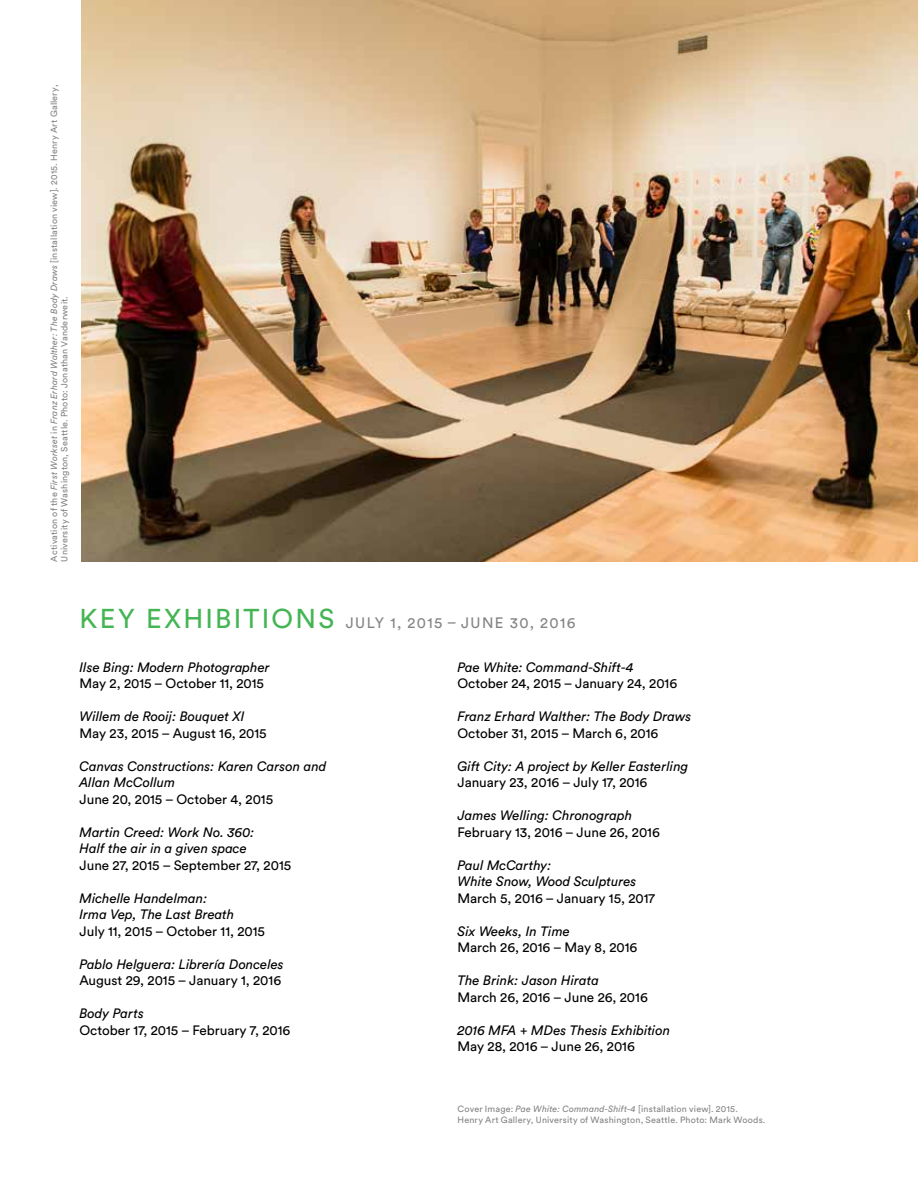
<style>
.page{position:relative;width:918px;height:1188px;background:#fff}
.page>*{position:absolute;margin:0;border:0;box-sizing:border-box;transform-origin:0 0}
.t1{font:15px "Circular Std";letter-spacing:.095em;color:#848484}
.t2{font:italic 13.5px/16.5px "Circular Std";color:#000}
.t3{font:13.5px "Circular Std";color:#000}
.t4{font:9px/10.5px "Circular Std";letter-spacing:.02em;color:#848484}
.s1{font-style:italic}
.s2{font-size:27px;color:#44b553}
</style>
<div class="page">
<img style="left:81px;top:0;width:837px;height:562px">
<p class="t4" style="left:49px;top:562px;width:478px;rotate:-90deg">Activation of the <span class="s1">First Workset</span> in <span class="s1">Franz Erhard Walther: The Body Draws</span> [installation view]. 2015. Henry Art Gallery,<br>University of Washington, Seattle. Photo: Jonathan Vanderweit.</p>
<p class="t1" style="left:80px;top:613px;width:497px"><span class="s2">KEY EXHIBITIONS</span> JULY 1, 2015 – JUNE 30, 2016</p>
<p class="t2" style="left:80px;top:659px;width:192px">Ilse Bing: Modern Photographer</p>
<p class="t3" style="left:80px;top:675px;width:186px">May 2, 2015 – October 11, 2015</p>
<p class="t2" style="left:80px;top:708px;width:167px">Willem de Rooij: Bouquet XI</p>
<p class="t3" style="left:80px;top:725px;width:189px">May 23, 2015 – August 16, 2015</p>
<p class="t2" style="left:80px;top:758px;width:249px">Canvas Constructions: Karen Carson and<br>Allan McCollum</p>
<p class="t3" style="left:80px;top:791px;width:195px">June 20, 2015 – October 4, 2015</p>
<p class="t2" style="left:80px;top:824px;width:177px">Martin Creed: Work No. 360:<br>Half the air in a given space</p>
<p class="t3" style="left:80px;top:857px;width:213px">June 27, 2015 – September 27, 2015</p>
<p class="t2" style="left:80px;top:890px;width:156px">Michelle Handelman:<br>Irma Vep, The Last Breath</p>
<p class="t3" style="left:80px;top:923px;width:187px">July 11, 2015 – October 11, 2015</p>
<p class="t2" style="left:80px;top:956px;width:206px">Pablo Helguera: Librería Donceles</p>
<p class="t3" style="left:80px;top:972px;width:203px">August 29, 2015 – January 1, 2016</p>
<p class="t2" style="left:80px;top:1005px;width:66px">Body Parts</p>
<p class="t3" style="left:80px;top:1022px;width:212px">October 17, 2015 – February 7, 2016</p>
<p class="t2" style="left:458px;top:659px;width:178px">Pae White: Command-Shift-4</p>
<p class="t3" style="left:458px;top:675px;width:221px">October 24, 2015 – January 24, 2016</p>
<p class="t2" style="left:458px;top:708px;width:235px">Franz Erhard Walther: The Body Draws</p>
<p class="t3" style="left:458px;top:725px;width:202px">October 31, 2015 – March 6, 2016</p>
<p class="t2" style="left:458px;top:758px;width:233px">Gift City: A project by Keller Easterling</p>
<p class="t3" style="left:458px;top:774px;width:191px">January 23, 2016 – July 17, 2016</p>
<p class="t2" style="left:458px;top:807px;width:176px">James Welling: Chronograph</p>
<p class="t3" style="left:458px;top:824px;width:204px">February 13, 2016 – June 26, 2016</p>
<p class="t2" style="left:458px;top:856px;width:180px">Paul McCarthy:<br>White Snow, Wood Sculptures</p>
<p class="t3" style="left:458px;top:890px;width:199px">March 5, 2016 – January 15, 2017</p>
<p class="t2" style="left:458px;top:922px;width:114px">Six Weeks, In Time</p>
<p class="t3" style="left:458px;top:939px;width:181px">March 26, 2016 – May 8, 2016</p>
<p class="t2" style="left:458px;top:972px;width:143px">The Brink: Jason Hirata</p>
<p class="t3" style="left:458px;top:989px;width:192px">March 26, 2016 – June 26, 2016</p>
<p class="t2" style="left:458px;top:1021px;width:214px">2016 MFA + MDes Thesis Exhibition</p>
<p class="t3" style="left:458px;top:1038px;width:179px">May 28, 2016 – June 26, 2016</p>
<p class="t4" style="left:458px;top:1104px;width:309px">Cover Image: <span class="s1">Pae White: Command-Shift-4</span> [installation view]. 2015.<br>Henry Art Gallery, University of Washington, Seattle. Photo: Mark Woods.</p>
</div>
